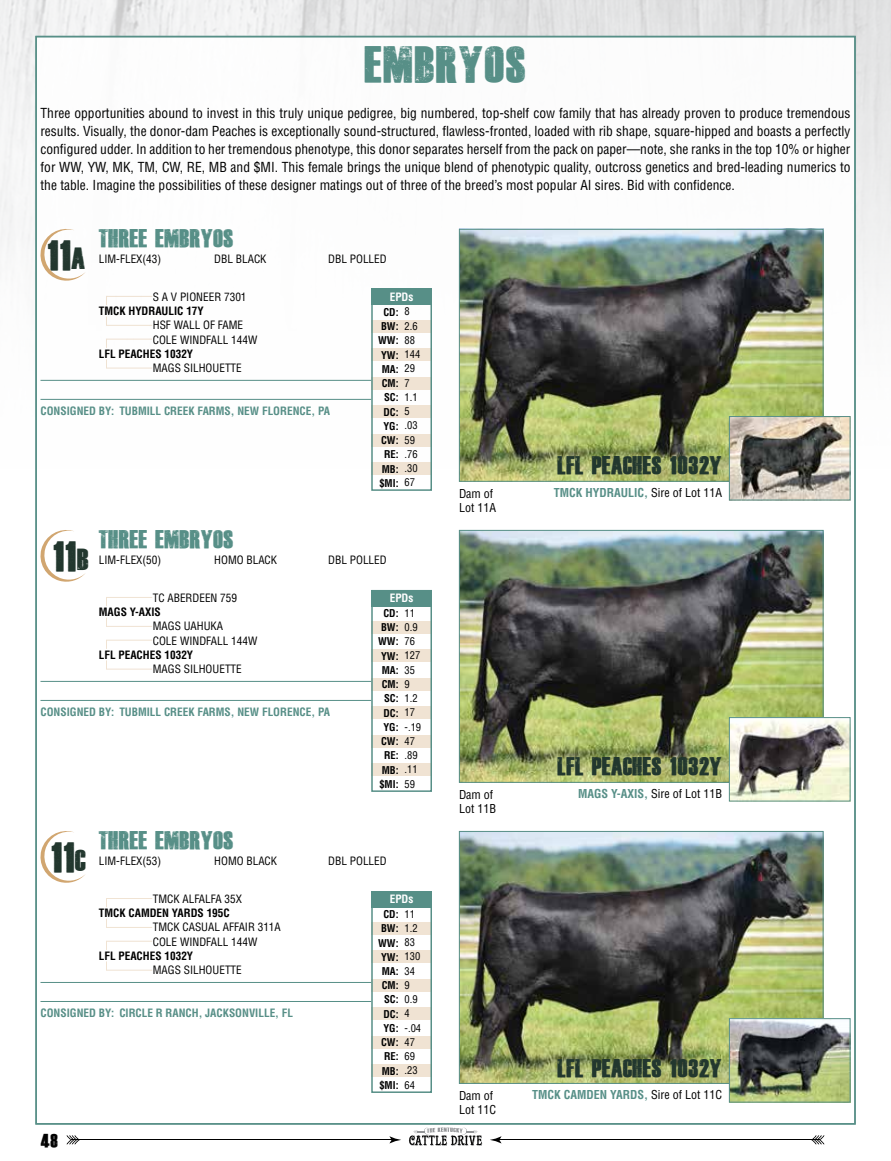
<style>
.page{position:relative;width:891px;height:1161px;background:#fff}
.page>*{position:absolute;margin:0;border:0;box-sizing:border-box;transform-origin:0 0}
.t1{font:36px "Dead Kansas";color:#578f87}
.t2{font:30px "Dead Kansas";color:#22372e}
.t3{font:18px "Dead Kansas";color:#22372e}
.t4{font:18px "Dead Kansas";color:#578f87}
.t5{font:condensed 13.5px/18px "Helvetica";color:#000;text-align:justify}
.t6{font:13.5px "Dead Kansas";color:#000}
.t7{font:condensed 12px/14.4px "Helvetica";color:#000}
.t8{font:700 condensed 12px "Helvetica";color:#578f87}
.t9{font:condensed 11.25px/14.2px "Helvetica";color:#000}
.t10{font:700 condensed 11.25px "Helvetica";color:#578f87}
.t11{font:700 condensed 11.25px "Helvetica";color:#000}
.t12{font:700 condensed 11.25px "Helvetica";color:#fff}
.t13{font:700 condensed 10.5px/14.2px "Helvetica";color:#000;text-align:center}
.t14{font:condensed 10.5px/14.2px "Helvetica";color:#000}
.s1{font-size:21px}
.s2{font-weight:400;color:#000}
.s3{font-weight:700;color:#578f87}
</style>
<div class="page">
<img style="left:0;top:0;width:891px;height:310px">
<div style="left:35px;top:36px;width:821px;height:1089px;background:#fff"></div>
<svg style="left:106px;top:898px;width:46px;height:10px"></svg>
<svg style="left:106px;top:918px;width:46px;height:10px"></svg>
<svg style="left:106px;top:940px;width:46px;height:10px"></svg>
<svg style="left:106px;top:961px;width:46px;height:10px"></svg>
<div style="left:371px;top:922px;width:61px;height:12px;background:#f0e3d3"></div>
<div style="left:371px;top:951px;width:61px;height:12px;background:#f0e3d3"></div>
<div style="left:371px;top:979px;width:61px;height:12px;background:#f0e3d3"></div>
<div style="left:371px;top:1008px;width:61px;height:12px;background:#f0e3d3"></div>
<div style="left:371px;top:1036px;width:61px;height:12px;background:#f0e3d3"></div>
<div style="left:371px;top:1065px;width:61px;height:12px;background:#f0e3d3"></div>
<div style="left:371px;top:891px;width:61px;height:202px;border:2px solid #578f87"></div>
<div style="left:371px;top:891px;width:61px;height:16px;background:#578f87"></div>
<hr style="left:40px;top:982px;width:331px;height:1px;background:#578f87">
<hr style="left:40px;top:1001px;width:331px;height:1px;background:#578f87">
<svg style="left:40px;top:831px;width:45px;height:52px"></svg>
<img style="left:461px;top:833px;width:361px;height:249px">
<div style="left:459px;top:831px;width:365px;height:253px;border:1px solid #578f87"></div>
<img style="left:731px;top:1020px;width:117px;height:81px">
<div style="left:729px;top:1018px;width:121px;height:85px;border:1px solid #578f87"></div>
<svg style="left:106px;top:597px;width:46px;height:9px"></svg>
<svg style="left:106px;top:617px;width:46px;height:10px"></svg>
<svg style="left:106px;top:639px;width:46px;height:10px"></svg>
<svg style="left:106px;top:660px;width:46px;height:10px"></svg>
<div style="left:371px;top:621px;width:61px;height:12px;background:#f0e3d3"></div>
<div style="left:371px;top:650px;width:61px;height:12px;background:#f0e3d3"></div>
<div style="left:371px;top:678px;width:61px;height:12px;background:#f0e3d3"></div>
<div style="left:371px;top:707px;width:61px;height:12px;background:#f0e3d3"></div>
<div style="left:371px;top:735px;width:61px;height:12px;background:#f0e3d3"></div>
<div style="left:371px;top:764px;width:61px;height:12px;background:#f0e3d3"></div>
<div style="left:371px;top:590px;width:61px;height:202px;border:2px solid #578f87"></div>
<div style="left:371px;top:590px;width:61px;height:16px;background:#578f87"></div>
<hr style="left:40px;top:681px;width:331px;height:1px;background:#578f87">
<hr style="left:40px;top:700px;width:331px;height:1px;background:#578f87">
<svg style="left:40px;top:530px;width:45px;height:52px"></svg>
<img style="left:461px;top:532px;width:361px;height:249px">
<div style="left:459px;top:530px;width:365px;height:253px;border:1px solid #578f87"></div>
<img style="left:731px;top:719px;width:117px;height:80px">
<div style="left:729px;top:717px;width:121px;height:84px;border:1px solid #578f87"></div>
<svg style="left:106px;top:296px;width:46px;height:9px"></svg>
<svg style="left:106px;top:316px;width:46px;height:10px"></svg>
<svg style="left:106px;top:338px;width:46px;height:10px"></svg>
<svg style="left:106px;top:359px;width:46px;height:10px"></svg>
<div style="left:371px;top:320px;width:61px;height:12px;background:#f0e3d3"></div>
<div style="left:371px;top:349px;width:61px;height:12px;background:#f0e3d3"></div>
<div style="left:371px;top:377px;width:61px;height:12px;background:#f0e3d3"></div>
<div style="left:371px;top:406px;width:61px;height:12px;background:#f0e3d3"></div>
<div style="left:371px;top:434px;width:61px;height:12px;background:#f0e3d3"></div>
<div style="left:371px;top:463px;width:61px;height:12px;background:#f0e3d3"></div>
<div style="left:371px;top:289px;width:61px;height:202px;border:2px solid #578f87"></div>
<div style="left:371px;top:289px;width:61px;height:16px;background:#578f87"></div>
<hr style="left:40px;top:380px;width:331px;height:1px;background:#578f87">
<hr style="left:40px;top:399px;width:331px;height:1px;background:#578f87">
<svg style="left:40px;top:229px;width:45px;height:52px"></svg>
<img style="left:461px;top:231px;width:361px;height:249px">
<div style="left:459px;top:229px;width:365px;height:253px;border:1px solid #578f87"></div>
<img style="left:731px;top:418px;width:117px;height:80px">
<div style="left:729px;top:416px;width:121px;height:84px;border:1px solid #578f87"></div>
<hr style="left:71px;top:1139px;width:322px;height:1px;background:#000">
<svg style="left:66px;top:1135px;width:14px;height:9px"></svg>
<svg style="left:389px;top:1136px;width:12px;height:7px"></svg>
<svg style="left:409px;top:1127px;width:73px;height:19px"></svg>
<hr style="left:498px;top:1139px;width:322px;height:1px;background:#000">
<svg style="left:811px;top:1135px;width:14px;height:9px"></svg>
<svg style="left:490px;top:1136px;width:12px;height:7px"></svg>
<h1 class="t1" style="left:365px;top:46px;width:163px">EMBRYOS</h1>
<p class="t5" style="left:40px;top:104px;width:812px">Three opportunities abound to invest in this truly unique pedigree, big numbered, top-shelf cow family that has already proven to produce tremendous results. Visually, the donor-dam Peaches is exceptionally sound-structured, flawless-fronted, loaded with rib shape, square-hipped and boasts a perfectly configured udder. In addition to her tremendous phenotype, this donor separates herself from the pack on paper—note, she ranks in the top 10% or higher for WW, YW, MK, TM, CW, RE, MB and $MI. This female brings the unique blend of phenotypic quality, outcross genetics and bred-leading numerics to the table. Imagine the possibilities of these designer matings out of three of the breed’s most popular AI sires. Bid with confidence.</p>
<h3 class="t4" style="left:99px;top:229px;width:136px">THREE EMBRYOS</h3>
<p class="t9" style="left:99px;top:252px;width:64px">LIM-FLEX(43)</p>
<p class="t9" style="left:214px;top:252px;width:54px">DBL BLACK</p>
<p class="t9" style="left:328px;top:252px;width:60px">DBL POLLED</p>
<p class="t9" style="left:153px;top:289px;width:95px">S A V PIONEER 7301</p>
<p class="t11" style="left:99px;top:304px;width:107px">TMCK HYDRAULIC 17Y</p>
<p class="t9" style="left:153px;top:318px;width:106px">HSF WALL OF FAME<br>COLE WINDFALL 144W</p>
<p class="t11" style="left:99px;top:347px;width:96px">LFL PEACHES 1032Y</p>
<p class="t9" style="left:153px;top:361px;width:91px">MAGS SILHOUETTE</p>
<h2 class="t2" style="left:47px;top:240px;width:40px">11<span class="s1">A</span></h2>
<p class="t12" style="left:390px;top:290px;width:25px">EPDs</p>
<p class="t13" style="left:378px;top:305px;width:22px">CD:<br>BW:<br>WW:<br>YW:<br>MA:<br>CM:<br>SC:<br>DC:<br>YG:<br>CW:<br>RE:<br>MB: $MI:</p>
<p class="t14" style="left:405px;top:304px;width:17px">8<br>2.6<br>88<br>144<br>29<br>7<br>1.1<br>5 .03<br>59 .76 .30<br>67</p>
<p class="t10" style="left:40px;top:404px;width:291px">CONSIGNED BY: TUBMILL CREEK FARMS, NEW FLORENCE, PA</p>
<h3 class="t4" style="left:99px;top:530px;width:136px">THREE EMBRYOS</h3>
<p class="t9" style="left:99px;top:553px;width:64px">LIM-FLEX(50)</p>
<p class="t9" style="left:214px;top:553px;width:64px">HOMO BLACK</p>
<p class="t9" style="left:328px;top:553px;width:60px">DBL POLLED</p>
<p class="t9" style="left:153px;top:590px;width:86px">TC ABERDEEN 759</p>
<p class="t11" style="left:99px;top:605px;width:64px">MAGS Y-AXIS</p>
<p class="t9" style="left:153px;top:619px;width:106px">MAGS UAHUKA<br>COLE WINDFALL 144W</p>
<p class="t11" style="left:99px;top:648px;width:96px">LFL PEACHES 1032Y</p>
<p class="t9" style="left:153px;top:662px;width:91px">MAGS SILHOUETTE</p>
<h2 class="t2" style="left:53px;top:541px;width:38px">11<span class="s1">B</span></h2>
<p class="t12" style="left:390px;top:591px;width:25px">EPDs</p>
<p class="t13" style="left:378px;top:606px;width:22px">CD:<br>BW:<br>WW:<br>YW:<br>MA:<br>CM:<br>SC:<br>DC:<br>YG:<br>CW:<br>RE:<br>MB: $MI:</p>
<p class="t14" style="left:405px;top:605px;width:18px">11<br>0.9<br>76<br>127<br>35<br>9<br>1.2<br>17 -.19<br>47 .89 .11<br>59</p>
<p class="t10" style="left:40px;top:705px;width:291px">CONSIGNED BY: TUBMILL CREEK FARMS, NEW FLORENCE, PA</p>
<h3 class="t4" style="left:99px;top:831px;width:136px">THREE EMBRYOS</h3>
<p class="t9" style="left:99px;top:854px;width:64px">LIM-FLEX(53)</p>
<p class="t9" style="left:214px;top:854px;width:64px">HOMO BLACK</p>
<p class="t9" style="left:328px;top:854px;width:60px">DBL POLLED</p>
<p class="t9" style="left:153px;top:891px;width:91px">TMCK ALFALFA 35X</p>
<p class="t11" style="left:99px;top:906px;width:132px">TMCK CAMDEN YARDS 195C</p>
<p class="t9" style="left:153px;top:920px;width:130px">TMCK CASUAL AFFAIR 311A<br>COLE WINDFALL 144W</p>
<p class="t11" style="left:99px;top:949px;width:96px">LFL PEACHES 1032Y</p>
<p class="t9" style="left:153px;top:963px;width:91px">MAGS SILHOUETTE</p>
<h2 class="t2" style="left:51px;top:842px;width:37px">11<span class="s1">C</span></h2>
<p class="t12" style="left:390px;top:893px;width:25px">EPDs</p>
<p class="t13" style="left:378px;top:907px;width:22px">CD:<br>BW:<br>WW:<br>YW:<br>MA:<br>CM:<br>SC:<br>DC:<br>YG:<br>CW:<br>RE:<br>MB: $MI:</p>
<p class="t14" style="left:405px;top:906px;width:18px">11<br>1.2<br>83<br>130<br>34<br>9<br>0.9<br>4 -.04<br>47<br>69 .23<br>64</p>
<p class="t10" style="left:40px;top:1006px;width:254px">CONSIGNED BY: CIRCLE R RANCH, JACKSONVILLE, FL</p>
<p class="t6" style="left:40px;top:1133px;width:19px">48</p>
<p class="t7" style="left:459px;top:486px;width:39px">Dam of<br>Lot 11A</p>
<h3 class="t3" style="left:557px;top:456px;width:166px">LFL PEACHES 1032Y</h3>
<p class="t8" style="left:554px;top:485px;width:170px">TMCK HYDRAULIC, <span class="s2">Sire of Lot 11A</span></p>
<p class="t7" style="left:459px;top:787px;width:39px">Dam of<br>Lot 11B</p>
<h3 class="t3" style="left:557px;top:757px;width:166px">LFL PEACHES 1032Y</h3>
<p class="t7" style="left:578px;top:786px;width:146px"><span class="s3">MAGS Y-AXIS,</span> Sire of Lot 11B</p>
<p class="t7" style="left:459px;top:1088px;width:39px">Dam of<br>Lot 11C</p>
<h3 class="t3" style="left:557px;top:1058px;width:166px">LFL PEACHES 1032Y</h3>
<p class="t8" style="left:532px;top:1087px;width:192px">TMCK CAMDEN YARDS, <span class="s2">Sire of Lot 11C</span></p>
</div>
